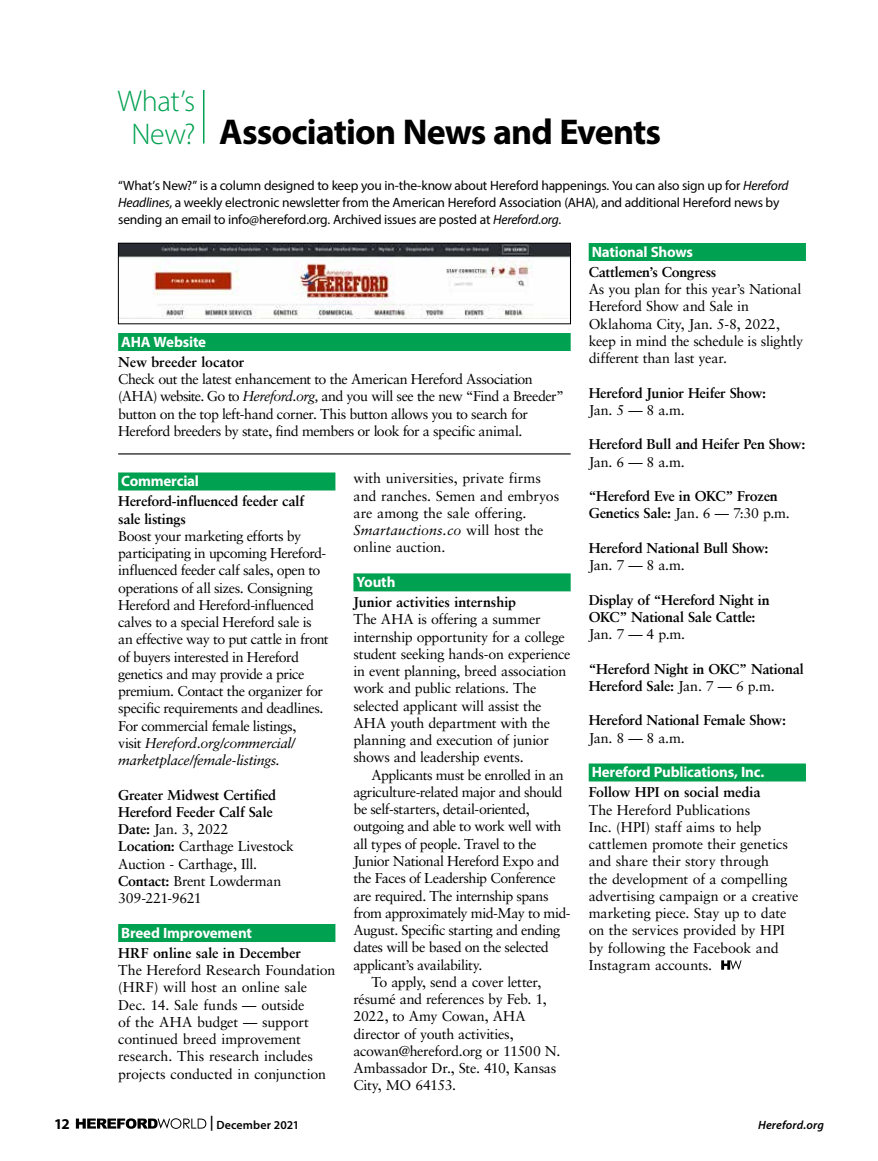
<style>
.page{position:relative;width:878px;height:1161px;background:#fff}
.page>*{position:absolute;margin:0;border:0;box-sizing:border-box;transform-origin:0 0}
.t1{font:700 36px "Myriad Pro";letter-spacing:-.025em;color:#000}
.t2{font:300 30px/33px "Myriad Pro";letter-spacing:-.015em;color:#00a150;text-align:center}
.t3{font:700 15px "Myriad Pro";letter-spacing:-.015em;color:#fff}
.t4{font:700 15px "Myriad Pro";color:#000}
.t5{font:14.25px/17.2px "Sabon LT Pro";letter-spacing:-.025em;color:#000}
.t6{font:700 14.25px/17.2px "Sabon LT Pro";letter-spacing:-.015em;color:#000}
.t7{font:14.25px "Sabon LT Pro";letter-spacing:-.045em;color:#000}
.t8{font:700 14.25px "Sabon LT Pro";letter-spacing:.005em;color:#000}
.t9{font:13.5px/17.2px "Myriad Pro";letter-spacing:-.015em;color:#000}
.t10{font:600 12px "Myriad Pro";letter-spacing:.01em;color:#000}
.t11{font:italic 600 12px "Myriad Pro";letter-spacing:.015em;color:#000}
.s1{font-style:italic}
.s2{font-weight:700}
.s3{font-weight:400}
.s4{font-size:15px}
</style>
<div class="page">
<div style="left:118px;top:472px;width:217px;height:18px;background:#00a150"></div>
<div style="left:118px;top:924px;width:217px;height:18px;background:#00a150"></div>
<div style="left:353px;top:573px;width:217px;height:18px;background:#00a150"></div>
<div style="left:588px;top:243px;width:218px;height:18px;background:#00a150"></div>
<div style="left:588px;top:764px;width:218px;height:18px;background:#00a150"></div>
<svg style="left:721px;top:960px;width:20px;height:10px"></svg>
<hr style="left:203px;top:90px;width:1px;height:54px;background:#00a150">
<img style="left:120px;top:245px;width:448px;height:74px">
<div style="left:118px;top:243px;width:452px;height:81px;border:1px solid #000"></div>
<div style="left:118px;top:333px;width:452px;height:18px;background:#00a150"></div>
<hr style="left:118px;top:453px;width:452px;height:1px;background:#000">
<svg style="left:76px;top:1118px;width:130px;height:11px"></svg>
<h2 class="t2" style="left:117px;top:84px;width:79px">What’s<br>New?</h2>
<p class="t9" style="left:118px;top:176px;width:672px">“What’s New?” is a column designed to keep you in-the-know about Hereford happenings. You can also sign up for <span class="s1">Hereford<br>Headlines</span>, a weekly electronic newsletter from the American Hereford Association (AHA), and additional Hereford news by sending an email to info@hereford.org. Archived issues are posted at <span class="s1">Hereford.org</span>.</p>
<h1 class="t1" style="left:219px;top:108px;width:443px">Association News and Events</h1>
<p class="t3" style="left:121px;top:332px;width:86px">AHA Website</p>
<p class="t6" style="left:118px;top:353px;width:128px">New breeder locator</p>
<p class="t5" style="left:118px;top:370px;width:447px">Check out the latest enhancement to the American Hereford Association (AHA) website. Go to <span class="s1">Hereford.org,</span> and you will see the new “Find a Breeder” button on the top left-hand corner. This button allows you to search for Hereford breeders by state, find members or look for a specific animal.</p>
<p class="t3" style="left:121px;top:471px;width:79px">Commercial</p>
<p class="t6" style="left:118px;top:492px;width:187px">Hereford-influenced feeder calf sale listings</p>
<p class="t5" style="left:118px;top:527px;width:212px">Boost your marketing efforts by participating in upcoming Hereford&shy;influenced feeder calf sales, open to operations of all sizes. Consigning Hereford and Hereford-influenced calves to a special Hereford sale is an effective way to put cattle in front of buyers interested in Hereford genetics and may provide a price premium. Contact the organizer for specific requirements and deadlines.<br>For commercial female listings,<br>visit <span class="s1">Hereford.org/commercial/ marketplace/female-listings</span>.</p>
<p class="t5" style="left:118px;top:786px;width:177px"><span class="s2">Greater Midwest Certified<br>Hereford Feeder Calf Sale<br>Date:</span> Jan. 3, 2022<br><span class="s2">Location:</span> Carthage Livestock<br>Auction - Carthage, Ill.<br><span class="s2">Contact:</span> Brent Lowderman<br>309-221-9621</p>
<p class="t3" style="left:121px;top:923px;width:132px">Breed Improvement</p>
<p class="t8" style="left:118px;top:944px;width:184px">HRF online sale in December</p>
<p class="t5" style="left:118px;top:961px;width:219px">The Hereford Research Foundation (HRF) will host an online sale<br>Dec. 14. Sale funds — outside<br>of the AHA budget — support continued breed improvement research. This research includes projects conducted in conjunction</p>
<p class="t5" style="left:353px;top:469px;width:207px">with universities, private firms and ranches. Semen and embryos are among the sale offering.<br><span class="s1">Smartauctions.co</span> will host the online auction.</p>
<p class="t3" style="left:356px;top:572px;width:41px">Youth</p>
<p class="t6" style="left:353px;top:593px;width:164px">Junior activities internship</p>
<p class="t5" style="left:353px;top:610px;width:219px">The AHA is offering a summer internship opportunity for a college student seeking hands-on experience in event planning, breed association work and public relations. The selected applicant will assist the AHA youth department with the planning and execution of junior shows and leadership events.</p>
<p class="t5" style="left:371px;top:766px;width:194px">Applicants must be enrolled in an</p>
<p class="t5" style="left:353px;top:783px;width:210px">agriculture-related major and should</p>
<p class="t5" style="left:353px;top:800px;width:178px">be self-starters, detail-oriented,</p>
<p class="t7" style="left:353px;top:818px;width:209px">outgoing and able to work well with</p>
<p class="t5" style="left:353px;top:835px;width:184px">all types of people. Travel to the</p>
<p class="t5" style="left:353px;top:852px;width:207px">Junior National Hereford Expo and</p>
<p class="t5" style="left:353px;top:869px;width:204px">the Faces of Leadership Conference</p>
<p class="t5" style="left:353px;top:887px;width:197px">are required. The internship spans</p>
<p class="t7" style="left:353px;top:904px;width:218px">from approximately mid-May to mid-</p>
<p class="t5" style="left:353px;top:921px;width:208px">August. Specific starting and ending</p>
<p class="t5" style="left:353px;top:938px;width:197px">dates will be based on the selected</p>
<p class="t5" style="left:353px;top:956px;width:130px">applicant’s availability.</p>
<p class="t5" style="left:371px;top:973px;width:171px">To apply, send a cover letter,</p>
<p class="t5" style="left:353px;top:990px;width:195px">résumé and references by Feb. 1,</p>
<p class="t5" style="left:353px;top:1007px;width:174px">2022, to Amy Cowan, AHA</p>
<p class="t5" style="left:353px;top:1025px;width:162px">director of youth activities,</p>
<p class="t5" style="left:353px;top:1042px;width:209px">acowan@hereford.org or 11500 N.</p>
<p class="t5" style="left:353px;top:1059px;width:204px">Ambassador Dr., Ste. 410, Kansas</p>
<p class="t5" style="left:353px;top:1076px;width:104px">City, MO 64153.</p>
<p class="t3" style="left:591px;top:242px;width:103px">National Shows</p>
<p class="t6" style="left:588px;top:263px;width:129px">Cattlemen’s Congress</p>
<p class="t5" style="left:588px;top:280px;width:216px">As you plan for this year’s National<br>Hereford Show and Sale in<br>Oklahoma City, Jan. 5-8, 2022, keep in mind the schedule is slightly different than last year.</p>
<p class="t6" style="left:588px;top:384px;width:179px">Hereford Junior Heifer Show:</p>
<p class="t5" style="left:588px;top:401px;width:97px">Jan. 5 — 8 a.m.</p>
<p class="t6" style="left:588px;top:435px;width:218px">Hereford Bull and Heifer Pen Show:</p>
<p class="t5" style="left:588px;top:453px;width:97px">Jan. 6 — 8 a.m.</p>
<p class="t6" style="left:588px;top:487px;width:202px">“Hereford Eve in OKC” Frozen<br>Genetics Sale: <span class="s3">Jan. 6 — 7:30 p.m.</span></p>
<p class="t6" style="left:588px;top:539px;width:181px">Hereford National Bull Show:</p>
<p class="t5" style="left:588px;top:556px;width:97px">Jan. 7 — 8 a.m.</p>
<p class="t6" style="left:588px;top:591px;width:182px">Display of “Hereford Night in<br>OKC” National Sale Cattle:</p>
<p class="t5" style="left:588px;top:625px;width:98px">Jan. 7 — 4 p.m.</p>
<p class="t6" style="left:588px;top:660px;width:217px">“Hereford Night in OKC” National<br>Hereford Sale: <span class="s3">Jan. 7 — 6 p.m.</span></p>
<p class="t6" style="left:588px;top:711px;width:199px">Hereford National Female Show:</p>
<p class="t5" style="left:588px;top:729px;width:97px">Jan. 8 — 8 a.m.</p>
<p class="t3" style="left:591px;top:762px;width:174px">Hereford Publications, Inc.</p>
<p class="t6" style="left:588px;top:783px;width:173px">Follow HPI on social media</p>
<p class="t5" style="left:588px;top:801px;width:211px">The Hereford Publications<br>Inc. (HPI) staff aims to help cattlemen promote their genetics and share their story through<br>the development of a compelling advertising campaign or a creative marketing piece. Stay up to date on the services provided by HPI by following the Facebook and<br>Instagram accounts.</p>
<p class="t4" style="left:54px;top:1114px;width:17px">12</p>
<p class="t10" style="left:210px;top:1117px;width:91px"><span class="s4">|</span> December 2021</p>
<p class="t11" style="left:758px;top:1117px;width:67px">Hereford.org</p>
</div>
